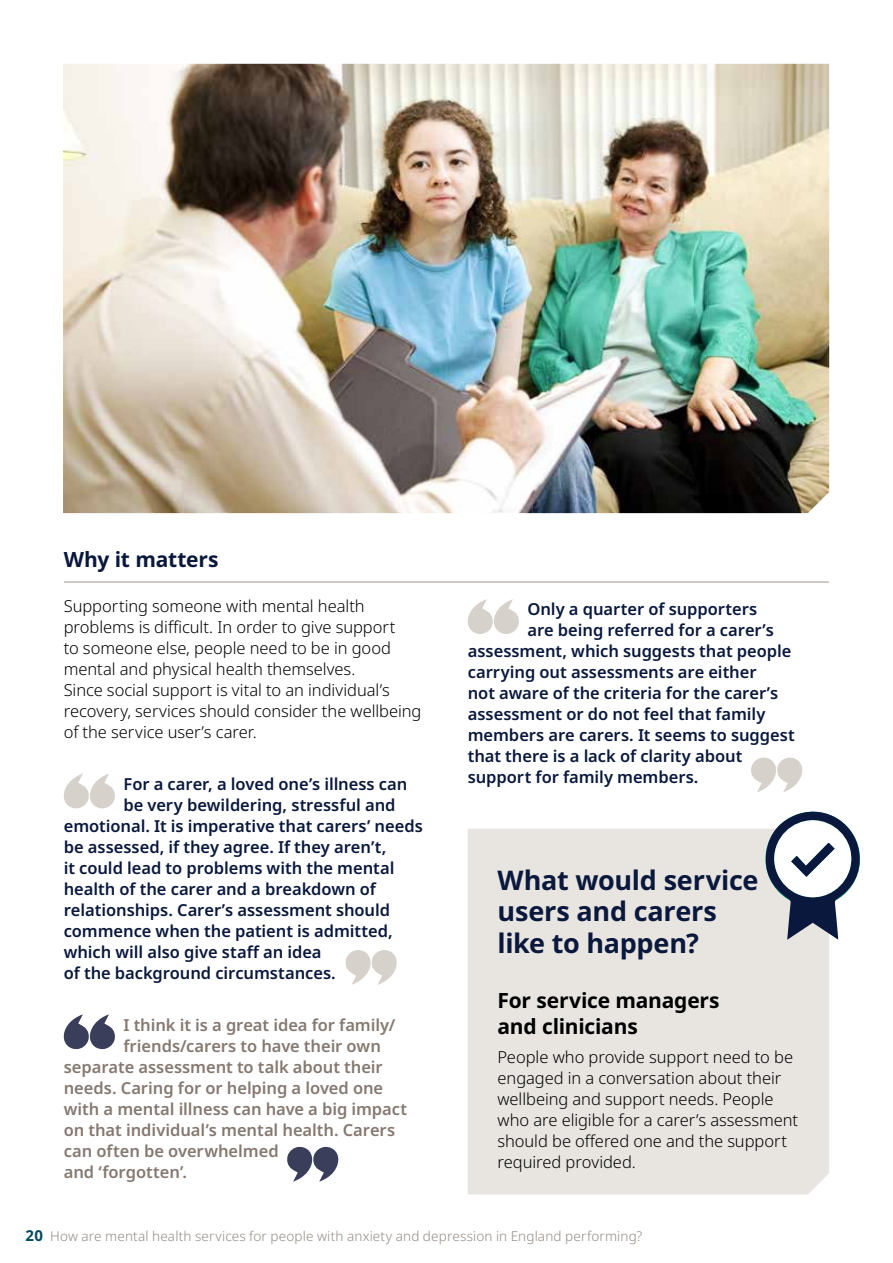
<style>
.page{position:relative;width:893px;height:1263px;background:#fff}
.page>*{position:absolute;margin:0;border:0;box-sizing:border-box;transform-origin:0 0}
.t1{font:700 27px/31.5px "Noto Sans";letter-spacing:-.01em;color:#09183c}
.t2{font:700 21px/25.5px "Noto Sans";letter-spacing:-.01em;color:#000}
.t3{font:700 21px "Noto Sans";letter-spacing:-.01em;color:#09183c}
.t4{font:600 16.5px "Noto Sans";letter-spacing:-.005em;color:#09183c}
.t5{font:300 16.5px/21px "Noto Sans";letter-spacing:-.005em;color:#000}
.t6{font:600 16.5px "Noto Sans";letter-spacing:-.005em;color:#857870}
.t7{font:300 13.5px "Noto Sans";letter-spacing:.01em;color:#958a82}
.s1{font-weight:700;font-size:15px;color:#004a61}
</style>
<div class="page">
<hr style="left:65px;top:581px;width:763px;height:2px;background:#bfb7b0">
<div style="left:468px;top:829px;width:361px;height:365px;background:#e8e5e1"></div>
<svg style="left:763px;top:811px;width:97px;height:129px"></svg>
<svg style="left:63px;top:774px;width:52px;height:35px"></svg>
<svg style="left:345px;top:950px;width:52px;height:35px"></svg>
<svg style="left:63px;top:1014px;width:52px;height:35px"></svg>
<svg style="left:287px;top:1146px;width:52px;height:36px"></svg>
<svg style="left:467px;top:599px;width:52px;height:35px"></svg>
<svg style="left:751px;top:757px;width:52px;height:35px"></svg>
<img style="left:63px;top:64px;width:766px;height:449px">
<p class="t3" style="left:64px;top:544px;width:156px">Why it matters</p>
<p class="t5" style="left:64px;top:596px;width:359px">Supporting someone with mental health problems is difficult. In order to give support<br>to someone else, people need to be in good mental and physical health themselves.<br>Since social support is vital to an individual’s recovery, services should consider the wellbeing of the service user’s carer.</p>
<p class="t4" style="left:123px;top:773px;width:285px">For a carer, a loved one’s illness can</p>
<p class="t4" style="left:123px;top:794px;width:274px">be very bewildering, stressful and</p>
<p class="t4" style="left:64px;top:815px;width:360px">emotional. It is imperative that carers’ needs</p>
<p class="t4" style="left:64px;top:836px;width:324px">be assessed, if they agree. If they aren’t,</p>
<p class="t4" style="left:64px;top:857px;width:332px">it could lead to problems with the mental</p>
<p class="t4" style="left:64px;top:878px;width:314px">health of the carer and a breakdown of</p>
<p class="t4" style="left:64px;top:899px;width:328px">relationships. Carer’s assessment should</p>
<p class="t4" style="left:64px;top:920px;width:330px">commence when the patient is admitted,</p>
<p class="t4" style="left:64px;top:941px;width:259px">which will also give staff an idea</p>
<p class="t4" style="left:64px;top:962px;width:274px">of the background circumstances.</p>
<p class="t6" style="left:123px;top:1014px;width:273px">I think it is a great idea for family/</p>
<p class="t6" style="left:123px;top:1035px;width:259px">friends/carers to have their own</p>
<p class="t6" style="left:64px;top:1056px;width:320px">separate assessment to talk about their</p>
<p class="t6" style="left:64px;top:1077px;width:321px">needs. Caring for or helping a loved one</p>
<p class="t6" style="left:64px;top:1098px;width:345px">with a mental illness can have a big impact</p>
<p class="t6" style="left:64px;top:1119px;width:333px">on that individual’s mental health. Carers</p>
<p class="t6" style="left:64px;top:1140px;width:216px">can often be overwhelmed</p>
<p class="t6" style="left:64px;top:1161px;width:125px">and ‘forgotten’.</p>
<p class="t4" style="left:527px;top:598px;width:231px">Only a quarter of supporters</p>
<p class="t4" style="left:527px;top:619px;width:248px">are being referred for a carer’s</p>
<p class="t4" style="left:468px;top:640px;width:325px">assessment, which suggests that people</p>
<p class="t4" style="left:468px;top:661px;width:290px">carrying out assessments are either</p>
<p class="t4" style="left:468px;top:682px;width:312px">not aware of the criteria for the carer’s</p>
<p class="t4" style="left:468px;top:703px;width:299px">assessment or do not feel that family</p>
<p class="t4" style="left:468px;top:724px;width:329px">members are carers. It seems to suggest</p>
<p class="t4" style="left:468px;top:745px;width:276px">that there is a lack of clarity about</p>
<p class="t4" style="left:468px;top:766px;width:232px">support for family members.</p>
<h1 class="t1" style="left:497px;top:865px;width:262px">What would service users and carers like to happen?</h1>
<p class="t2" style="left:497px;top:988px;width:224px">For service managers and clinicians</p>
<p class="t5" style="left:497px;top:1047px;width:302px">People who provide support need to be engaged in a conversation about their wellbeing and support needs. People who are eligible for a carer’s assessment should be offered one and the support required provided.</p>
<p class="t7" style="left:26px;top:1226px;width:618px"><span class="s1">20</span> How are mental health services for people with anxiety and depression in England performing?</p>
</div>
